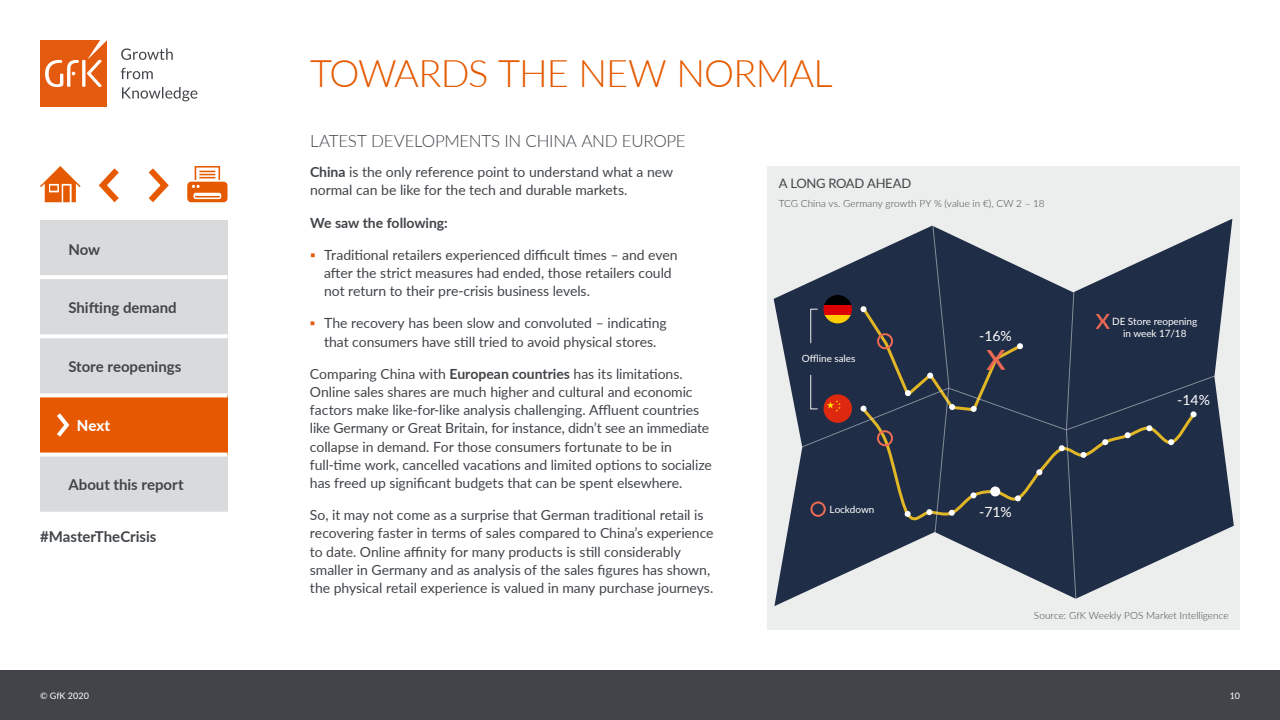
<style>
.page{position:relative;width:1280px;height:720px;background:#fff}
.page>*{position:absolute;margin:0;border:0;box-sizing:border-box;transform-origin:0 0}
.t1{font:300 38px "Lato";letter-spacing:-.02em;color:#e55a00}
.t2{font:300 17px "Lato";letter-spacing:-.02em;color:#414549}
.t3{font:700 15px "Lato";color:#414549}
.t4{font:800 15px "Lato";color:#fff}
.t5{font:14px/18.2px "Lato";letter-spacing:-.005em;color:#414549}
.t6{font:700 14px "Lato";letter-spacing:-.005em;color:#414549}
.t7{font:14px "Lato";color:#fff}
.t8{font:13px "Lato";letter-spacing:-.02em;color:#414549}
.t9{font:300 10px "Lato";color:#414549}
.t10{font:10px/12px "Lato";letter-spacing:-.005em;color:#fff;text-align:center}
.t11{font:9px "Lato";letter-spacing:.005em;color:#fff}
.s1{font-weight:700}
.s2{color:#e45b0f}
</style>
<div class="page">
<div style="left:40px;top:220px;width:188px;height:292px;background:#d9dadb"></div>
<svg style="left:121px;top:48px;width:76px;height:53px"></svg>
<svg style="left:40px;top:40px;width:67px;height:67px;background:#e76f2d"></svg>
<svg style="left:40px;top:166px;width:41px;height:36px"></svg>
<svg style="left:187px;top:166px;width:40px;height:36px"></svg>
<svg style="left:98px;top:168px;width:21px;height:35px"></svg>
<svg style="left:148px;top:168px;width:21px;height:35px"></svg>
<div style="left:0;top:670px;width:1280px;height:50px;background:#414549"></div>
<div style="left:40px;top:395px;width:188px;height:60px;background:#e65900"></div>
<svg style="left:57px;top:413px;width:12px;height:24px"></svg>
<hr style="left:40px;top:275px;width:188px;height:4px;background:#fff">
<svg style="left:40px;top:393px;width:188px;height:4px"></svg>
<hr style="left:40px;top:334px;width:188px;height:4px;background:#fff">
<svg style="left:40px;top:453px;width:188px;height:4px"></svg>
<div style="left:768px;top:166px;width:472px;height:464px;background:#eceded"></div>
<svg style="left:774px;top:219px;width:460px;height:387px;background:#acb1b9"></svg>
<svg style="left:800px;top:224px;width:417px;height:382px;background:#4d5567"></svg>
<h1 class="t1" style="left:310px;top:47px;width:524px">TOWARDS THE NEW NORMAL</h1>
<p class="t3" style="left:68px;top:238px;width:33px">Now</p>
<p class="t3" style="left:68px;top:296px;width:110px">Shifting demand</p>
<p class="t3" style="left:68px;top:355px;width:114px">Store reopenings</p>
<p class="t4" style="left:77px;top:414px;width:35px">Next</p>
<p class="t3" style="left:68px;top:474px;width:117px">About this report</p>
<p class="t3" style="left:40px;top:525px;width:118px">#MasterTheCrisis</p>
<p class="t2" style="left:310px;top:129px;width:377px">LATEST DEVELOPMENTS IN CHINA AND EUROPE</p>
<p class="t5" style="left:310px;top:162px;width:365px"><span class="s1">China</span> is the only reference point to understand what a new normal can be like for the tech and durable markets.</p>
<p class="t6" style="left:310px;top:212px;width:139px">We saw the following:</p>
<p class="t5" style="left:324px;top:245px;width:355px;text-indent:-14px"><span class="s2">▪</span> Traditional retailers experienced difficult times – and even after the strict measures had ended, those retailers could not return to their pre-crisis business levels.</p>
<p class="t5" style="left:310px;top:314px;width:358px;text-align:center"><span class="s2">▪</span> The recovery has been slow and convoluted – indicating that consumers have still tried to avoid physical stores.</p>
<p class="t5" style="left:310px;top:364px;width:403px">Comparing China with <span class="s1">European countries</span> has its limitations.<br>Online sales shares are much higher and cultural and economic factors make like-for-like analysis challenging. Affluent countries like Germany or Great Britain, for instance, didn’t see an immediate collapse in demand. For those consumers fortunate to be in full-time work, cancelled vacations and limited options to socialize has freed up significant budgets that can be spent elsewhere.</p>
<p class="t5" style="left:310px;top:505px;width:405px">So, it may not come as a surprise that German traditional retail is recovering faster in terms of sales compared to China’s experience to date. Online affinity for many products is still considerably smaller in Germany and as analysis of the sales figures has shown, the physical retail experience is valued in many purchase journeys.</p>
<p class="t8" style="left:779px;top:174px;width:134px">A LONG ROAD AHEAD</p>
<p class="t9" style="left:779px;top:197px;width:267px">TCG China vs. Germany growth PY % (value in €), CW 2 – 18</p>
<p class="t10" style="left:802px;top:352px;width:55px">Offline sales</p>
<p class="t10" style="left:830px;top:503px;width:46px">Lockdown</p>
<p class="t7" style="left:979px;top:326px;width:34px">-16%</p>
<p class="t7" style="left:979px;top:502px;width:34px">-71%</p>
<p class="t10" style="left:1112px;top:315px;width:87px">DE Store reopening in week 17/18</p>
<p class="t7" style="left:1177px;top:390px;width:34px">-14%</p>
<p class="t9" style="left:1034px;top:608px;width:196px">Source: GfK Weekly POS Market Intelligence</p>
<p class="t11" style="left:40px;top:689px;width:50px">© GfK 2020</p>
<p class="t11" style="left:1230px;top:689px;width:12px">10</p>
</div>
